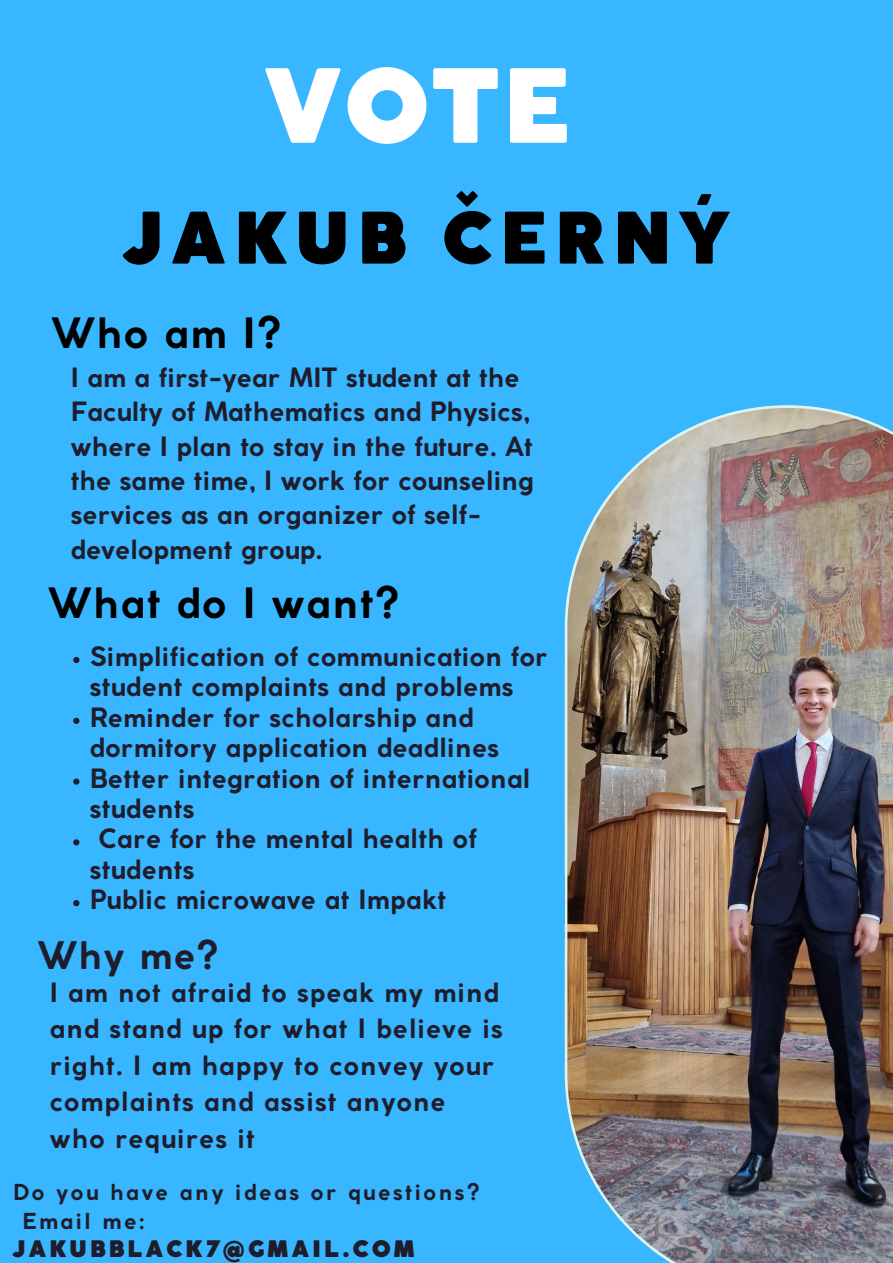
<style>
.page{position:relative;width:893px;height:1263px;background:#38b6ff}
.page>*{position:absolute;margin:0;border:0;box-sizing:border-box;transform-origin:0 0}
.t1{font:900 100.57px "Coco Gothic";color:#fff}
.t2{font:900 69.97px "Coco Gothic";letter-spacing:.095em;color:#000}
.t3{font:700 41.25px "Coco Gothic";letter-spacing:.04em;color:#000}
.t4{font:700 37.5px "Coco Gothic";color:#1f1d2b}
.t5{font:700 26.25px/34.3px "Coco Gothic";letter-spacing:.015em;color:#1f1d2b}
.t6{font:700 26.25px/36.6px "Coco Gothic";letter-spacing:.04em;color:#1f1d2b}
.t7{font:900 22.5px "Coco Gothic";letter-spacing:.115em;color:#1f1d2b}
.t8{font:700 21.75px/28.1px "Coco Gothic";letter-spacing:.115em;color:#1f1d2b}
</style>
<div class="page">
<img style="left:565px;top:405px;width:328px;height:858px">
<svg style="left:73px;top:657px;width:6px;height:6px"></svg>
<svg style="left:73px;top:718px;width:6px;height:6px"></svg>
<svg style="left:73px;top:778px;width:6px;height:7px"></svg>
<svg style="left:73px;top:839px;width:6px;height:6px"></svg>
<svg style="left:73px;top:900px;width:6px;height:6px"></svg>
<h1 class="t1" style="left:262px;top:68px;width:311px">VOTE</h1>
<h2 class="t2" style="left:125px;top:212px;width:606px">JAKUB ČERNÝ</h2>
<h3 class="t3" style="left:51px;top:317px;width:232px">Who am I?</h3>
<p class="t5" style="left:71px;top:363px;width:464px">I am a first-year MIT student at the<br>Faculty of Mathematics and Physics, where I plan to stay in the future. At the same time, I work for counseling services as an organizer of self&shy;development group.</p>
<h3 class="t3" style="left:48px;top:587px;width:353px">What do I want?</h3>
<p class="t5" style="left:90px;top:642px;width:459px">Simplification of communication for</p>
<p class="t5" style="left:90px;top:672px;width:425px">student complaints and problems</p>
<p class="t5" style="left:90px;top:702px;width:385px">Reminder for scholarship and</p>
<p class="t5" style="left:90px;top:733px;width:411px">dormitory application deadlines</p>
<p class="t5" style="left:90px;top:763px;width:442px">Better integration of international</p>
<p class="t5" style="left:90px;top:793px;width:106px">students</p>
<p class="t5" style="left:98px;top:824px;width:380px">Care for the mental health of</p>
<p class="t5" style="left:90px;top:854px;width:106px">students</p>
<p class="t5" style="left:90px;top:885px;width:358px">Public microwave at Impakt</p>
<h3 class="t4" style="left:37px;top:941px;width:183px">Why me?</h3>
<p class="t6" style="left:50px;top:976px;width:454px">I am not afraid to speak my mind and stand up for what I believe is right. I am happy to convey your complaints and assist anyone who requires it</p>
<p class="t8" style="left:23px;top:1180px;width:458px;text-indent:-9px">Do you have any ideas or questions?<br>Email me:</p>
<p class="t7" style="left:13px;top:1240px;width:403px">JAKUBBLACK7@GMAIL.COM</p>
</div>
